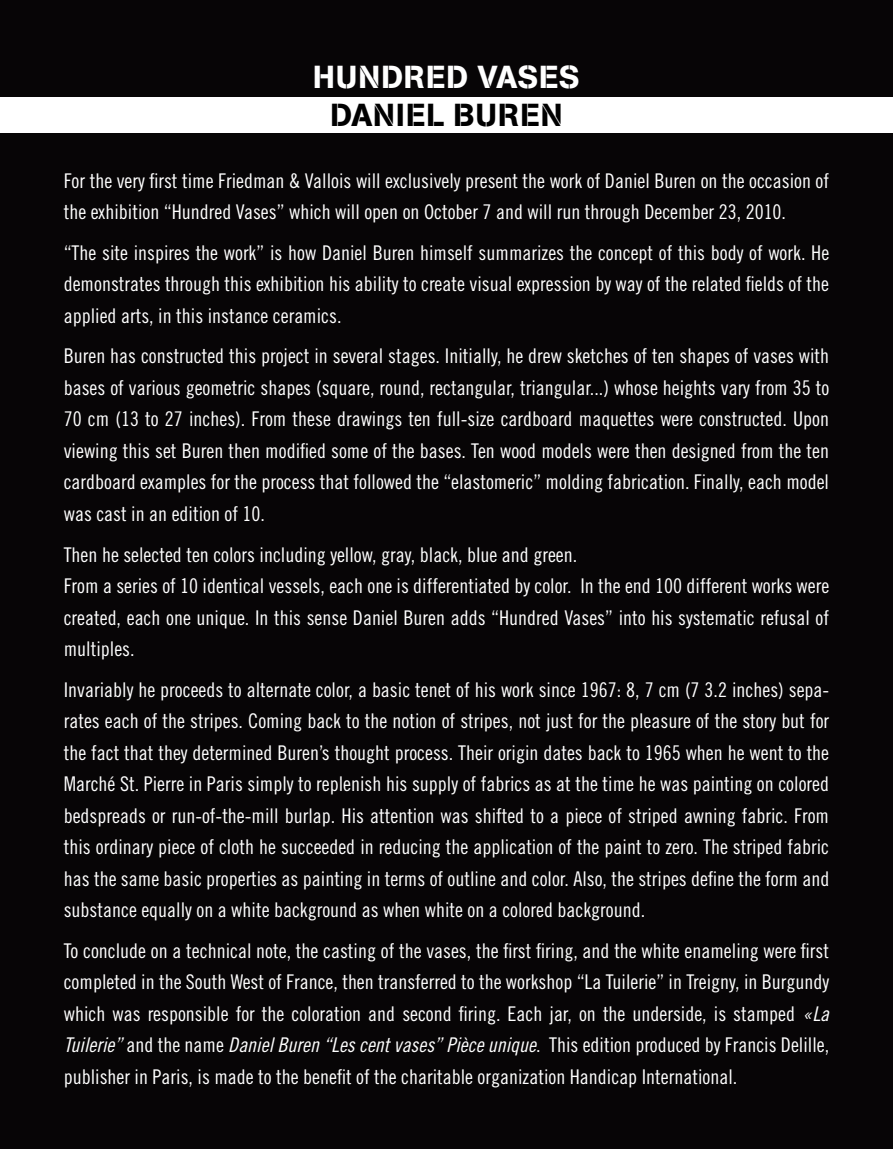
<style>
.page{position:relative;width:893px;height:1149px;background:#fff}
.page>*{position:absolute;margin:0;border:0;box-sizing:border-box;transform-origin:0 0}
.t1{font:31.5px "AG Book Stencil";letter-spacing:.03em;color:#fff}
.t2{font:31.5px "AG Book Stencil";letter-spacing:.04em;color:#000}
.t3{font:20.25px/31.5px "Trade Gothic LT Std Cn 18";color:#fff;text-align:justify}
.s1{font-family:"Trade Gothic LT Std Cn 18 Obl"}
</style>
<div class="page">
<div style="left:0;top:0;width:893px;height:1148px;background:#070506"></div>
<div style="left:0;top:97px;width:893px;height:36px;background:#fff"></div>
<h1 class="t1" style="left:313px;top:58px;width:268px">HUNDRED VASES</h1>
<h1 class="t2" style="left:331px;top:96px;width:233px">DANIEL BUREN</h1>
<p class="t3" style="left:64px;top:164px;width:767px">For the very first time Friedman &amp; Vallois will exclusively present the work of Daniel Buren on the occasion of the exhibition “Hundred Vases” which will open on October 7 and will run through December 23, 2010.</p>
<p class="t3" style="left:64px;top:236px;width:767px">“The site inspires the work” is how Daniel Buren himself summarizes the concept of this body of work. He demonstrates through this exhibition his ability to create visual expression by way of the related fields of the applied arts, in this instance ceramics.</p>
<p class="t3" style="left:64px;top:340px;width:767px">Buren has constructed this project in several stages. Initially, he drew sketches of ten shapes of vases with bases of various geometric shapes (square, round, rectangular, triangular...) whose heights vary from 35 to 70 cm (13 to 27 inches). From these drawings ten full-size cardboard maquettes were constructed. Upon viewing this set Buren then modified some of the bases. Ten wood models were then designed from the ten cardboard examples for the process that followed the “elastomeric” molding fabrication. Finally, each model was cast in an edition of 10.</p>
<p class="t3" style="left:64px;top:538px;width:767px;text-align:left">Then he selected ten colors including yellow, gray, black, blue and green.<br>From a series of 10 identical vessels, each one is differentiated by color. In the end 100 different works were created, each one unique. In this sense Daniel Buren adds “Hundred Vases” into his systematic refusal of multiples.</p>
<p class="t3" style="left:64px;top:673px;width:767px">Invariably he proceeds to alternate color, a basic tenet of his work since 1967: 8, 7 cm (7 3.2 inches) sepa&shy;rates each of the stripes. Coming back to the notion of stripes, not just for the pleasure of the story but for the fact that they determined Buren’s thought process. Their origin dates back to 1965 when he went to the Marché St. Pierre in Paris simply to replenish his supply of fabrics as at the time he was painting on colored bedspreads or run-of-the-mill burlap. His attention was shifted to a piece of striped awning fabric. From this ordinary piece of cloth he succeeded in reducing the application of the paint to zero. The striped fabric has the same basic properties as painting in terms of outline and color. Also, the stripes define the form and substance equally on a white background as when white on a colored background.</p>
<p class="t3" style="left:64px;top:934px;width:767px">To conclude on a technical note, the casting of the vases, the first firing, and the white enameling were first completed in the South West of France, then transferred to the workshop “La Tuilerie” in Treigny, in Burgundy which was responsible for the coloration and second firing. Each jar, on the underside, is stamped <span class="s1">«La Tuilerie”</span> and the name <span class="s1">Daniel Buren “Les cent vases” Pièce unique</span>. This edition produced by Francis Delille, publisher in Paris, is made to the benefit of the charitable organization Handicap International.</p>
</div>
